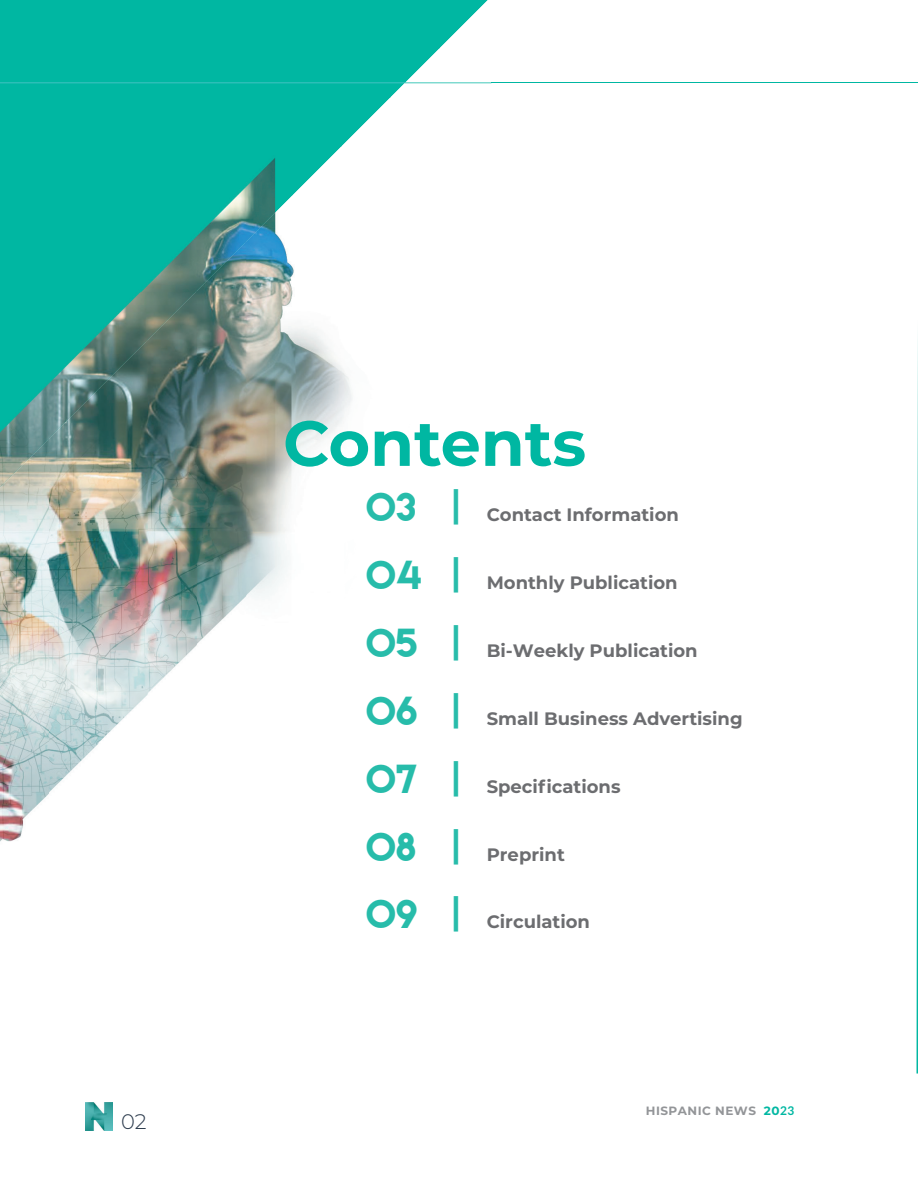
<style>
.page{position:relative;width:918px;height:1188px;background:#fff}
.page>*{position:absolute;margin:0;border:0;box-sizing:border-box;transform-origin:0 0}
.t1{font:700 63.6px "Montserrat";color:#00b7a2}
.t2{font:300 21px "Montserrat";color:#2a394b}
.t3{font:700 18px "Montserrat";color:#6c6d70}
.t4{font:700 12px "Montserrat";letter-spacing:.04em;color:#939598}
.s1{font-family:"Lemon Milk";font-weight:400;font-size:36px;color:#27bcaa}
.s2{color:#00b7a2}
.s3{font-family:"Lato";color:#00b7a2}
</style>
<div class="page">
<img style="left:295px;top:328px;width:49px;height:138px">
<img style="left:246px;top:268px;width:49px;height:329px">
<img style="left:197px;top:293px;width:49px;height:351px">
<img style="left:148px;top:293px;width:49px;height:400px">
<img style="left:99px;top:342px;width:49px;height:789px">
<img style="left:49px;top:440px;width:50px;height:691px">
<img style="left:0;top:488px;width:49px;height:354px">
<img style="left:0;top:0;width:293px;height:293px">
<img style="left:292px;top:0;width:148px;height:97px">
<img style="left:439px;top:0;width:49px;height:49px">
<img style="left:292px;top:97px;width:99px;height:49px">
<img style="left:292px;top:146px;width:50px;height:49px">
<img style="left:0;top:292px;width:146px;height:148px">
<img style="left:146px;top:292px;width:49px;height:50px">
<img style="left:0;top:439px;width:49px;height:49px">
<svg style="left:917px;top:339px;width:1px;height:735px"></svg>
<hr style="left:491px;top:82px;width:427px;height:1px;background:#00b7a2">
<img style="left:0;top:82px;width:491px;height:1px">
<img style="left:85px;top:1103px;width:27px;height:27px">
<p class="t2" style="left:121px;top:1108px;width:27px">02</p>
<h1 class="t1" style="left:283px;top:397px;width:305px">Contents</h1>
<p class="t3" style="left:367px;top:501px;width:314px"><span class="s1">03 |</span> Contact Information</p>
<p class="t3" style="left:367px;top:569px;width:312px"><span class="s1">04 |</span> Monthly Publication</p>
<p class="t3" style="left:367px;top:637px;width:332px"><span class="s1">05 |</span> Bi-Weekly Publication</p>
<p class="t3" style="left:367px;top:705px;width:377px"><span class="s1">06 |</span> Small Business Advertising</p>
<p class="t3" style="left:367px;top:773px;width:255px"><span class="s1">07 |</span> Specifications</p>
<p class="t3" style="left:367px;top:841px;width:200px"><span class="s1">08 |</span> Preprint</p>
<p class="t3" style="left:367px;top:909px;width:225px"><span class="s1">09 |</span> Circulation</p>
<p class="t4" style="left:646px;top:1102px;width:150px">HISPANIC NEWS <span class="s2">20</span><span class="s3">23</span></p>
</div>
